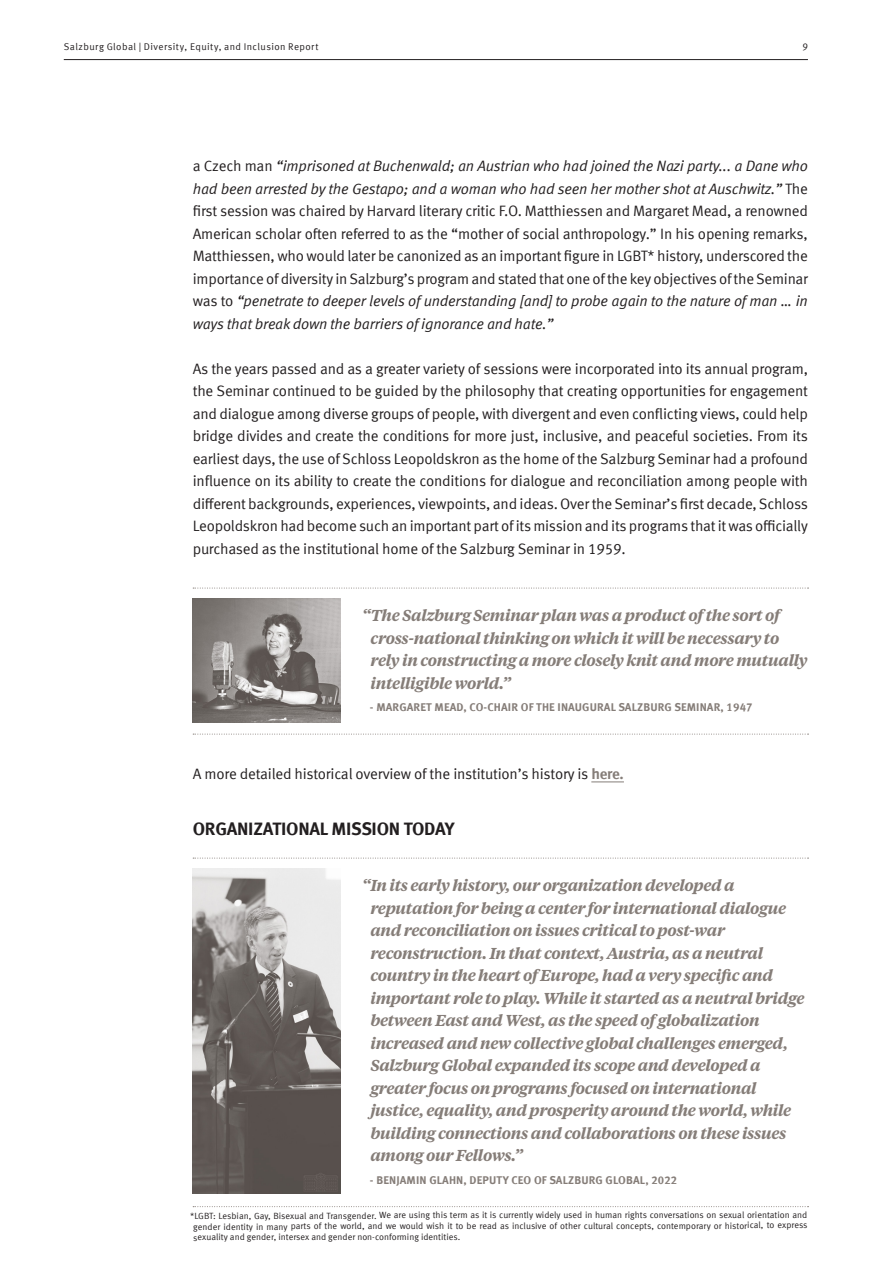
<style>
.page{position:relative;width:893px;height:1263px;background:#fff}
.page>*{position:absolute;margin:0;border:0;box-sizing:border-box;transform-origin:0 0}
.h2_black_left{font:700 18px "Meta Offc";letter-spacing:-.015em;color:#231f20}
.quote_inline{font:italic 600 15.75px/22.5px "Tiempos Text";letter-spacing:-.025em;color:#857d78}
.quote_inline_body{font:italic 600 15.75px/22.5px "Tiempos Text";letter-spacing:-.025em;color:#857d78}
.copy_black_justified_no-indent{font:15px/22.5px "Meta Offc Norm";letter-spacing:-.015em;color:#231f20;text-align:justify}
.quote_inline_author{font:700 11.25px "Meta Offc";letter-spacing:.01em;color:#857d78}
.t1{font:9.75px "Meta Offc Norm";letter-spacing:.04em;color:#231f20}
.t2{font:9px/10.9px "Meta Offc Norm";letter-spacing:-.005em;color:#231f20;text-align:justify}
.s1{font-family:"Meta Offc Norm Ita"}
.s2{font-family:"Meta Offc";font-weight:700;color:#857d78}
</style>
<div class="page">
<svg style="left:193px;top:588px;width:615px;height:1px"></svg>
<svg style="left:193px;top:734px;width:615px;height:1px"></svg>
<hr style="left:591px;top:781px;width:33px;height:1px;background:#857d78">
<svg style="left:193px;top:858px;width:615px;height:1px"></svg>
<svg style="left:193px;top:1206px;width:615px;height:1px"></svg>
<img style="left:193px;top:599px;width:148px;height:124px">
<img style="left:193px;top:869px;width:148px;height:325px">
<hr style="left:64px;top:59px;width:744px;height:1px;background:#231f20">
<p class="t1" style="left:64px;top:41px;width:256px">Salzburg Global | Diversity, Equity, and Inclusion Report</p>
<p class="t1" style="left:802px;top:41px;width:7px">9</p>
<p class="copy_black_justified_no-indent" style="left:193px;top:155px;width:617px">a Czech man <span class="s1">“imprisoned at Buchenwald; an Austrian who had joined the Nazi party... a Dane who had been arrested by the Gestapo; and a woman who had seen her mother shot at Auschwitz.”</span> The first session was chaired by Harvard literary critic F.O. Matthiessen and Margaret Mead, a renowned American scholar often referred to as the “mother of social anthropology.” In his opening remarks, Matthiessen, who would later be canonized as an important figure in LGBT* history, underscored the importance of diversity in Salzburg’s program and stated that one of the key objectives of the Seminar was to <span class="s1">“penetrate to deeper levels of understanding [and] to probe again to the nature of man … in ways that break down the barriers of ignorance and hate.”</span></p>
<p class="copy_black_justified_no-indent" style="left:193px;top:358px;width:617px">As the years passed and as a greater variety of sessions were incorporated into its annual program, the Seminar continued to be guided by the philosophy that creating opportunities for engagement and dialogue among diverse groups of people, with divergent and even conflicting views, could help bridge divides and create the conditions for more just, inclusive, and peaceful societies. From its earliest days, the use of Schloss Leopoldskron as the home of the Salzburg Seminar had a profound influence on its ability to create the conditions for dialogue and reconciliation among people with different backgrounds, experiences, viewpoints, and ideas. Over the Seminar’s first decade, Schloss Leopoldskron had become such an important part of its mission and its programs that it was officially purchased as the institutional home of the Salzburg Seminar in 1959.</p>
<p class="quote_inline_body" style="left:371px;top:604px;width:438px;text-indent:-9px">“The Salzburg Seminar plan was a product of the sort of cross-national thinking on which it will be necessary to rely in constructing a more closely knit and more mutually intelligible world.”</p>
<p class="quote_inline_author" style="left:370px;top:701px;width:384px">- MARGARET MEAD, CO-CHAIR OF THE INAUGURAL SALZBURG SEMINAR, 1947</p>
<p class="copy_black_justified_no-indent" style="left:193px;top:763px;width:433px">A more detailed historical overview of the institution’s history is <span class="s2">here.</span></p>
<p class="h2_black_left" style="left:193px;top:818px;width:263px">ORGANIZATIONAL MISSION TODAY</p>
<p class="quote_inline" style="left:370px;top:874px;width:436px;text-indent:-8px">“In its early history, our organization developed a reputation for being a center for international dialogue and reconciliation on issues critical to post-war reconstruction. In that context, Austria, as a neutral country in the heart of Europe, had a very specific and important role to play. While it started as a neutral bridge between East and West, as the speed of globalization increased and new collective global challenges emerged, Salzburg Global expanded its scope and developed a greater focus on programs focused on international justice, equality, and prosperity around the world, while building connections and collaborations on these issues among our Fellows.”</p>
<p class="quote_inline_author" style="left:370px;top:1173px;width:309px">- BENJAMIN GLAHN, DEPUTY CEO OF SALZBURG GLOBAL, 2022</p>
<p class="t2" style="left:193px;top:1210px;width:616px;text-indent:-3px">*LGBT: Lesbian, Gay, Bisexual and Transgender. We are using this term as it is currently widely used in human rights conversations on sexual orientation and gender identity in many parts of the world, and we would wish it to be read as inclusive of other cultural concepts, contemporary or historical, to express sexuality and gender, intersex and gender non-conforming identities.</p>
</div>
